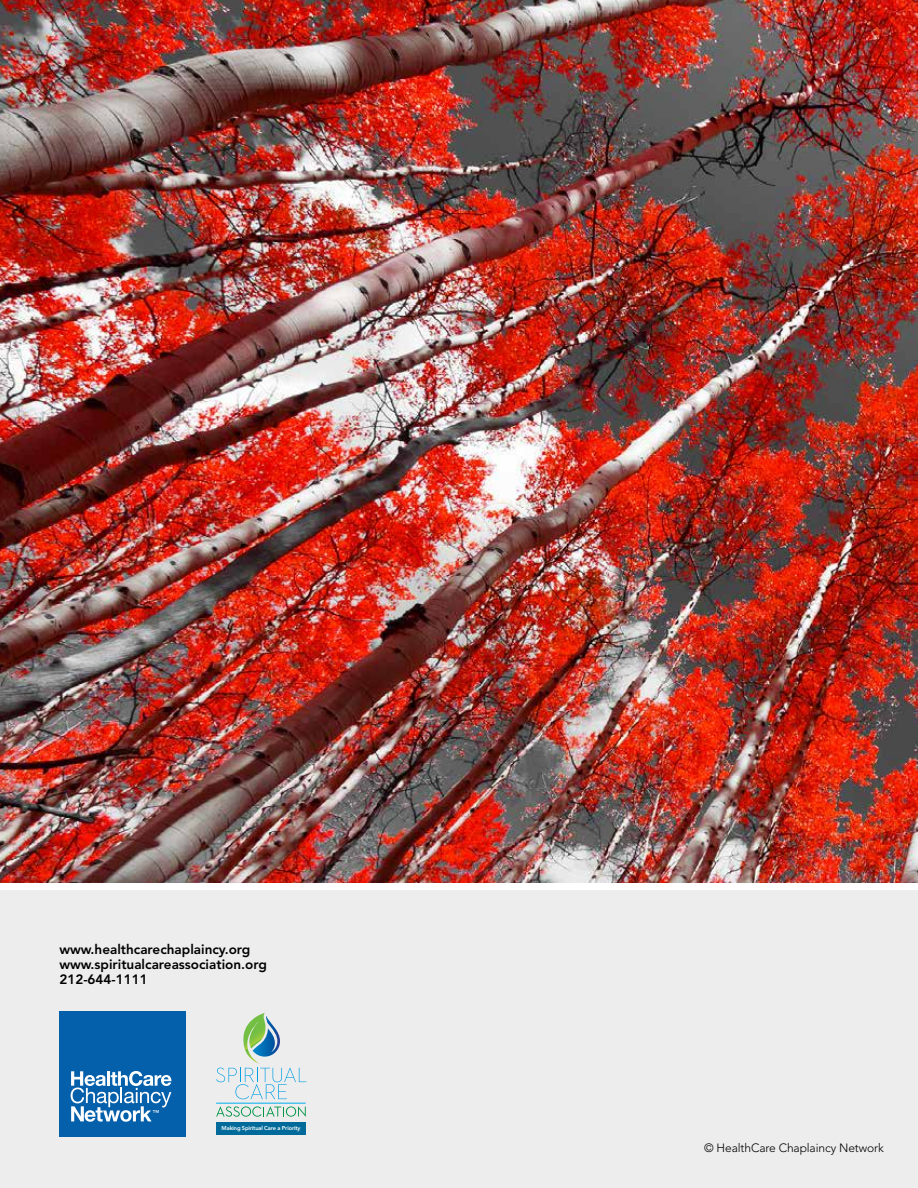
<style>
.page{position:relative;width:918px;height:1188px;background:#fff}
.page>*{position:absolute;margin:0;border:0;box-sizing:border-box;transform-origin:0 0}
.t1{font:800 13.5px/15px "Avenir";color:#000}
.t2{font:300 12px "Avenir";letter-spacing:-.01em;color:#000}
.t3{font:800 5.7px "Avenir";letter-spacing:-.025em;color:#fff}
</style>
<div class="page">
<div style="left:0;top:890px;width:918px;height:298px;background:#ededee"></div>
<img style="left:0;top:0;width:918px;height:883px">
<div style="left:59px;top:1011px;width:127px;height:125px;background:#0460aa"></div>
<svg style="left:71px;top:1071px;width:101px;height:51px"></svg>
<svg style="left:216px;top:1106px;width:90px;height:11px"></svg>
<svg style="left:216px;top:1013px;width:90px;height:86px"></svg>
<hr style="left:216px;top:1103px;width:90px;height:1px;background:#00aeef">
<div style="left:216px;top:1122px;width:90px;height:12px;background:#006b9a"></div>
<p class="t1" style="left:59px;top:942px;width:209px">www.healthcarechaplaincy.org www.spiritualcareassociation.org<br>212-644-1111</p>
<p class="t3" style="left:222px;top:1124px;width:80px">Making Spiritual Care a Priority</p>
<p class="t2" style="left:704px;top:1141px;width:181px">© HealthCare Chaplaincy Network</p>
</div>
